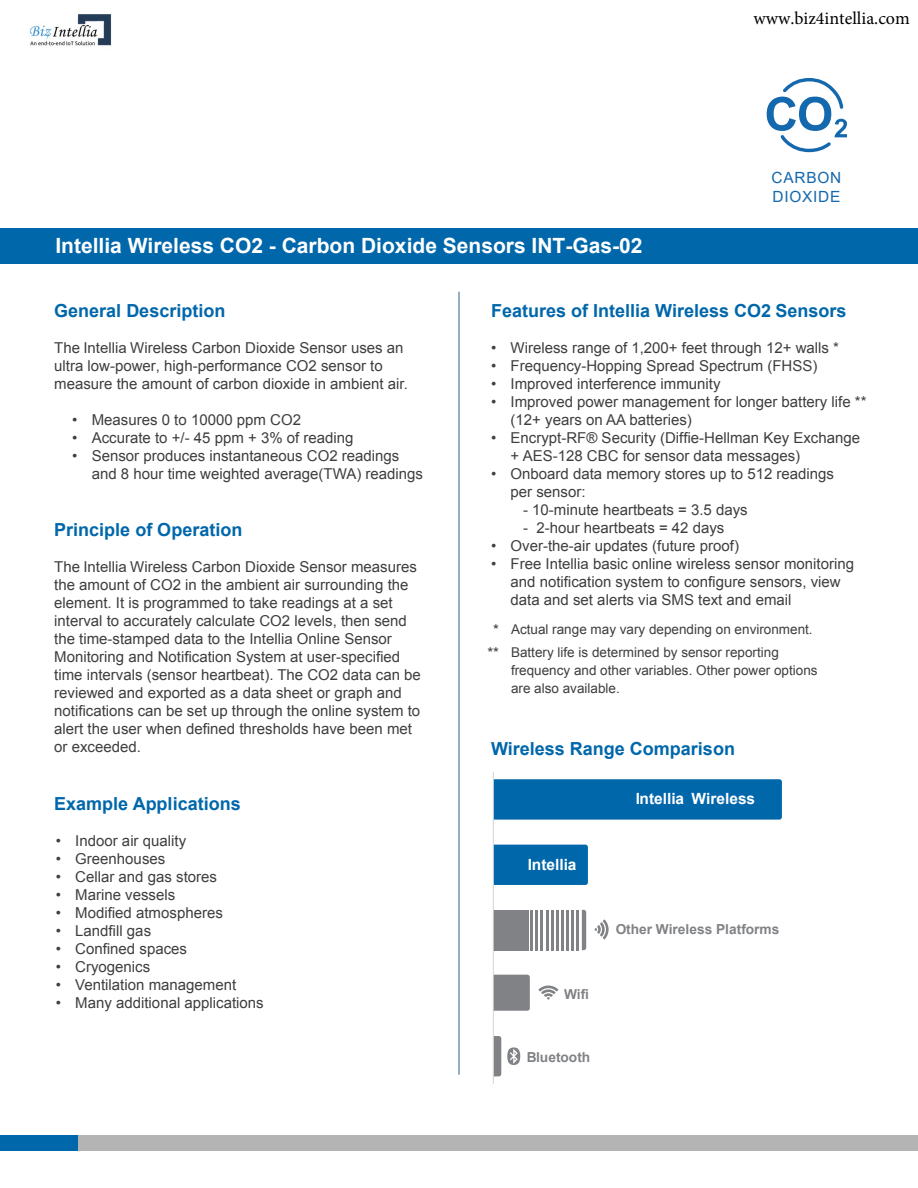
<style>
.page{position:relative;width:918px;height:1188px;background:#fff}
.page>*{position:absolute;margin:0;border:0;box-sizing:border-box;transform-origin:0 0}
.t1{font:700 21.45px "Arial";color:#0067ab}
.t2{font:700 21px "Arial";color:#fff}
.t3{font:700 18px "Arial";color:#0067ab}
.t4{font:18px "Minion Pro";color:#000}
.t5{font:700 15.45px "Arial";color:#fff}
.t6{font:15.45px/18.5px "Arial";letter-spacing:.05em;color:#1468ad}
.t7{font:15px/18px "Arial";color:#3e3e3f}
.t8{font:700 13.8px "Arial";color:#808285}
.t9{font:13.5px/18px "Arial";color:#3e3e3f}
</style>
<div class="page">
<div style="left:0;top:228px;width:918px;height:35px;background:#0067ab"></div>
<div style="left:0;top:1135px;width:918px;height:16px;background:#b4b4b4"></div>
<div style="left:0;top:1135px;width:78px;height:16px;background:#0067ab"></div>
<hr style="left:459px;top:292px;width:1px;height:783px;background:#335d80">
<svg style="left:767px;top:78px;width:80px;height:74px"></svg>
<div style="left:494px;top:779px;width:288px;height:41px;background:#0067ab"></div>
<div style="left:494px;top:845px;width:94px;height:40px;background:#0067ab"></div>
<svg style="left:582px;top:910px;width:4px;height:40px"></svg>
<svg style="left:494px;top:975px;width:64px;height:101px"></svg>
<svg style="left:594px;top:919px;width:15px;height:20px"></svg>
<div style="left:493px;top:910px;width:36px;height:40px;background:#808285"></div>
<hr style="left:530px;top:910px;width:3px;height:40px;background:#808285">
<hr style="left:536px;top:910px;width:2px;height:40px;background:#808285">
<hr style="left:541px;top:910px;width:2px;height:40px;background:#808285">
<hr style="left:546px;top:910px;width:2px;height:40px;background:#808285">
<hr style="left:551px;top:910px;width:2px;height:40px;background:#808285">
<hr style="left:556px;top:910px;width:3px;height:40px;background:#808285">
<hr style="left:561px;top:910px;width:3px;height:40px;background:#808285">
<hr style="left:566px;top:910px;width:3px;height:40px;background:#808285">
<hr style="left:572px;top:910px;width:2px;height:40px;background:#808285">
<hr style="left:577px;top:910px;width:2px;height:40px;background:#808285">
<hr style="left:493px;top:772px;width:1px;height:311px;background:#d1d3d4">
<img style="left:29px;top:14px;width:83px;height:32px">
<p class="t4" style="left:753px;top:6px;width:158px">www.biz4intellia.com</p>
<p class="t2" style="left:55px;top:231px;width:588px">Intellia Wireless CO2 - Carbon Dioxide Sensors INT-Gas-02</p>
<p class="t6" style="left:772px;top:169px;width:71px">CARBON<br>DIOXIDE</p>
<p class="t3" style="left:54px;top:298px;width:173px">General Description</p>
<p class="t7" style="left:54px;top:338px;width:355px">The Intellia Wireless Carbon Dioxide Sensor uses an ultra low-power, high-performance CO2 sensor to measure the amount of carbon dioxide in ambient air.</p>
<p class="t7" style="left:72px;top:410px;width:230px">• Measures 0 to 10000 ppm CO2</p>
<p class="t7" style="left:72px;top:428px;width:283px">• Accurate to +/- 45 ppm + 3% of reading</p>
<p class="t7" style="left:92px;top:446px;width:333px;text-indent:-20px">• Sensor produces instantaneous CO2 readings and 8 hour time weighted average(TWA) readings</p>
<p class="t3" style="left:54px;top:518px;width:190px">Principle of Operation</p>
<p class="t7" style="left:54px;top:558px;width:368px">The Intellia Wireless Carbon Dioxide Sensor measures the amount of CO2 in the ambient air surrounding the element. It is programmed to take readings at a set interval to accurately calculate CO2 levels, then send the time-stamped data to the Intellia Online Sensor Monitoring and Notification System at user-specified time intervals (sensor heartbeat). The CO2 data can be reviewed and exported as a data sheet or graph and notifications can be set up through the online system to alert the user when defined thresholds have been met or exceeded.</p>
<p class="t3" style="left:54px;top:791px;width:188px">Example Applications</p>
<p class="t7" style="left:56px;top:832px;width:132px">• Indoor air quality</p>
<p class="t7" style="left:56px;top:850px;width:111px">• Greenhouses</p>
<p class="t7" style="left:56px;top:868px;width:163px">• Cellar and gas stores</p>
<p class="t7" style="left:56px;top:886px;width:121px">• Marine vessels</p>
<p class="t7" style="left:56px;top:904px;width:169px">• Modified atmospheres</p>
<p class="t7" style="left:56px;top:922px;width:97px">• Landfill gas</p>
<p class="t7" style="left:56px;top:940px;width:133px">• Confined spaces</p>
<p class="t7" style="left:56px;top:958px;width:96px">• Cryogenics</p>
<p class="t7" style="left:56px;top:976px;width:182px">• Ventilation management</p>
<p class="t7" style="left:56px;top:994px;width:209px">• Many additional applications</p>
<p class="t3" style="left:491px;top:298px;width:357px">Features of Intellia Wireless CO2 Sensors</p>
<p class="t7" style="left:491px;top:338px;width:349px">• Wireless range of 1,200+ feet through 12+ walls *</p>
<p class="t7" style="left:491px;top:356px;width:328px">• Frequency-Hopping Spread Spectrum (FHSS)</p>
<p class="t7" style="left:491px;top:374px;width:231px">• Improved interference immunity</p>
<p class="t7" style="left:511px;top:392px;width:357px;text-indent:-20px">• Improved power management for longer battery life ** (12+ years on AA batteries)</p>
<p class="t7" style="left:511px;top:428px;width:351px;text-indent:-20px">• Encrypt-RF® Security (Diffie-Hellman Key Exchange + AES-128 CBC for sensor data messages)</p>
<p class="t7" style="left:511px;top:464px;width:325px;text-indent:-20px">• Onboard data memory stores up to 512 readings per sensor:</p>
<p class="t7" style="left:523px;top:500px;width:226px">- 10-minute heartbeats = 3.5 days</p>
<p class="t7" style="left:523px;top:518px;width:203px">- 2-hour heartbeats = 42 days</p>
<p class="t7" style="left:491px;top:536px;width:249px">• Over-the-air updates (future proof)</p>
<p class="t7" style="left:511px;top:554px;width:345px;text-indent:-20px">• Free Intellia basic online wireless sensor monitoring and notification system to configure sensors, view data and set alerts via SMS text and email</p>
<p class="t7" style="left:493px;top:621px;width:7px">*</p>
<p class="t9" style="left:511px;top:620px;width:303px">Actual range may vary depending on environment.</p>
<p class="t7" style="left:487px;top:644px;width:13px">**</p>
<p class="t9" style="left:511px;top:643px;width:308px">Battery life is determined by sensor reporting frequency and other variables. Other power options are also available.</p>
<h1 class="t1" style="left:493px;top:726px;width:292px">Wireless Range Comparison</h1>
<p class="t3" style="left:491px;top:737px;width:245px">Wireless Range Comparison</p>
<p class="t5" style="left:635px;top:788px;width:121px">Intellia Wireless</p>
<p class="t5" style="left:528px;top:854px;width:50px">Intellia</p>
<p class="t8" style="left:564px;top:985px;width:27px">Wifi</p>
<p class="t8" style="left:526px;top:1047px;width:66px">Bluetooth</p>
<p class="t8" style="left:616px;top:919px;width:165px">Other Wireless Platforms</p>
</div>
